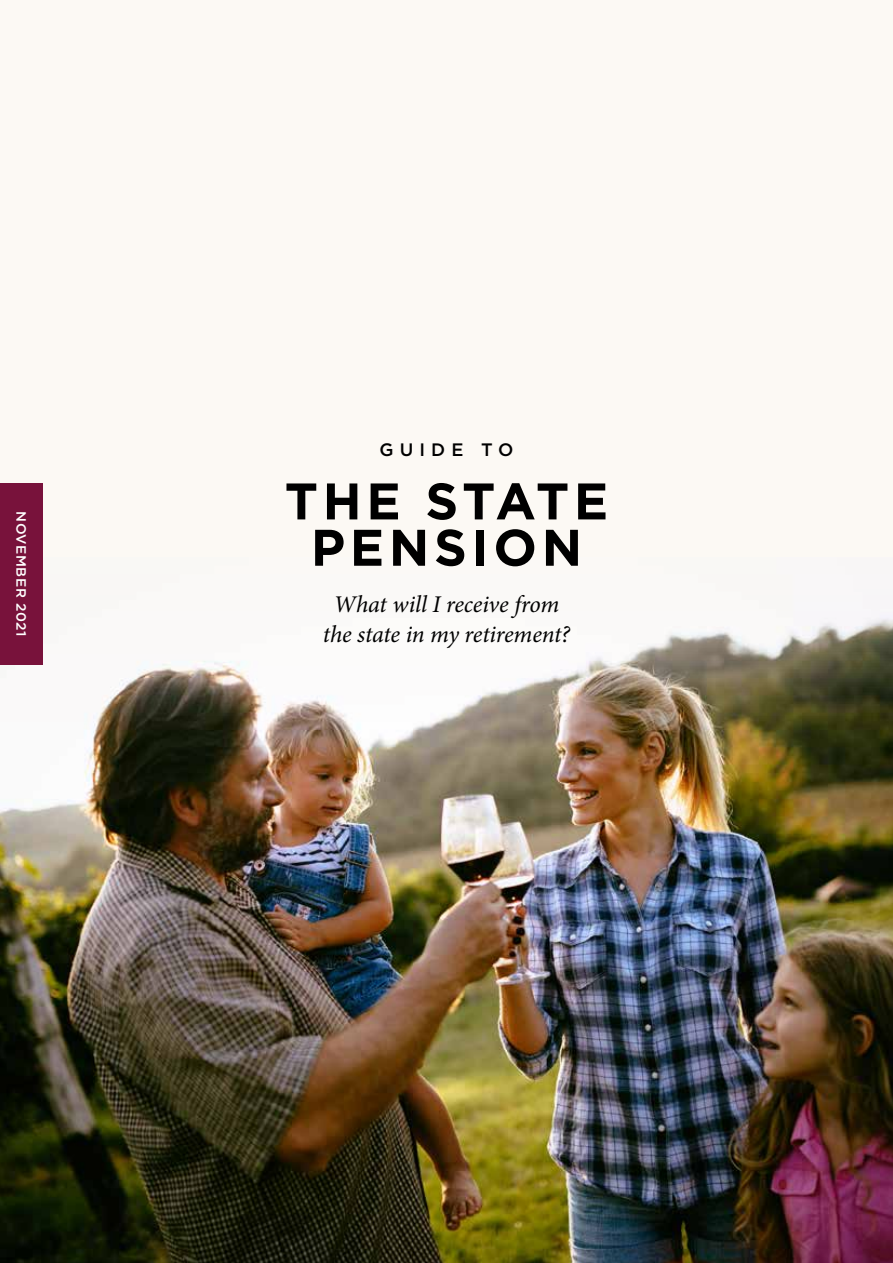
<style>
.page{position:relative;width:893px;height:1263px;background:#fff}
.page>*{position:absolute;margin:0;border:0;box-sizing:border-box;transform-origin:0 0}
.t1{font:700 51.3px/46.3px "Gotham HTF";letter-spacing:.09em;color:#000;text-align:center}
.t2{font:italic 24px/30px "Minion Pro";letter-spacing:-.01em;color:#000;text-align:center}
.t3{font:500 18px "Gotham HTF";letter-spacing:.34em;color:#000}
.t4{font:500 13.5px "Gotham HTF";letter-spacing:.04em;color:#fff}
</style>
<div class="page">
<div style="left:0;top:0;width:893px;height:896px;background:#fcf9f4"></div>
<img style="left:0;top:618px;width:893px;height:645px">
<div style="left:0;top:483px;width:43px;height:182px;background:#78123b"></div>
<p class="t4" style="left:29px;top:511px;width:127px;rotate:90deg">NOVEMBER 2021</p>
<p class="t3" style="left:379px;top:440px;width:136px">GUIDE TO</p>
<h1 class="t1" style="left:285px;top:477px;width:325px">THE STATE<br>PENSION</h1>
<p class="t2" style="left:323px;top:589px;width:249px">What will I receive from the state in my retirement?</p>
</div>
